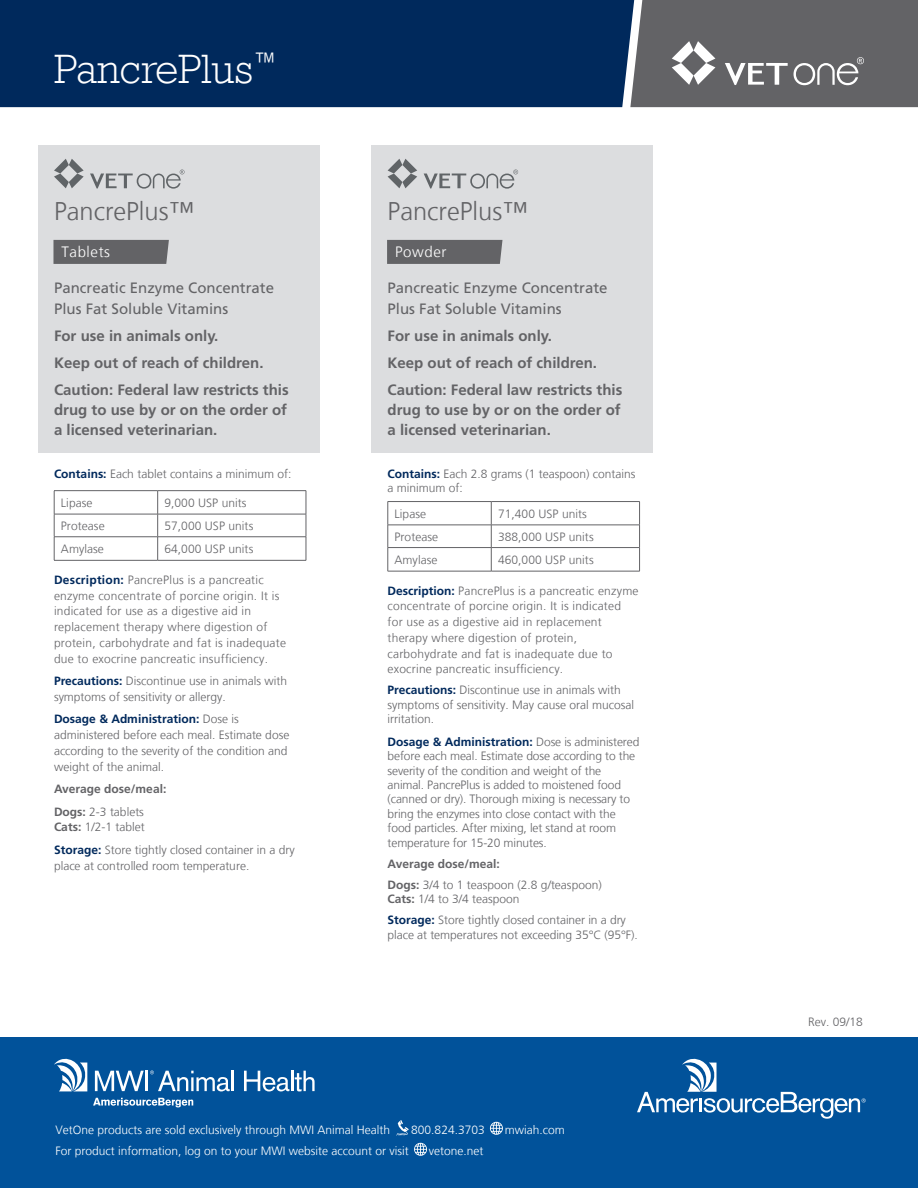
<style>
.page{position:relative;width:918px;height:1188px;background:#fff}
.page>*{position:absolute;margin:0;border:0;box-sizing:border-box;transform-origin:0 0}
.t1{font:300 42px "Rockwell";color:#fff}
.Product_Headline{font:300 25.5px "Frutiger LT";color:#636366}
.t2{font:700 15px/20.2px "Frutiger LT Std";color:#636366;text-align:justify}
.t3{font:15px/20.2px "Frutiger LT Std";color:#636366}
.t4{font:300 15px "Frutiger LT";letter-spacing:.04em;color:#fff}
.Ordering_List{font:300 12px/14.4px "Frutiger LT";color:#636366}
.Ordering_List-2{font:300 12px/15.8px "Frutiger LT";letter-spacing:.02em;color:#636366}
.t5{font:300 12px "Frutiger LT";color:#fff}
.t6{font:700 12px "Frutiger LT Std";color:#636366}
.s1{font-family:"Frutiger LT Std";font-weight:700;color:#00295c}
.s2{font-family:"Frutiger LT Std";font-weight:700}
</style>
<div class="page">
<div style="left:0;top:0;width:630px;height:107px;background:#00295c"></div>
<svg style="left:630px;top:0;width:288px;height:107px;background:#6e6e71"></svg>
<div style="left:0;top:1038px;width:918px;height:150px;background:#01529a"></div>
<svg style="left:637px;top:1059px;width:229px;height:60px"></svg>
<svg style="left:54px;top:1059px;width:33px;height:33px"></svg>
<svg style="left:93px;top:1098px;width:100px;height:9px"></svg>
<svg style="left:95px;top:1071px;width:49px;height:20px"></svg>
<hr style="left:146px;top:1071px;width:2px;height:20px;background:#fff">
<svg style="left:150px;top:1070px;width:80px;height:21px"></svg>
<hr style="left:231px;top:1071px;width:3px;height:20px;background:#fff">
<svg style="left:244px;top:1071px;width:45px;height:21px"></svg>
<hr style="left:291px;top:1071px;width:2px;height:20px;background:#fff">
<svg style="left:295px;top:1071px;width:20px;height:20px"></svg>
<svg style="left:396px;top:1120px;width:13px;height:16px"></svg>
<svg style="left:490px;top:1122px;width:13px;height:13px"></svg>
<svg style="left:414px;top:1143px;width:13px;height:13px"></svg>
<hr style="left:54px;top:490px;width:104px;height:1px;background:#636366">
<hr style="left:158px;top:490px;width:148px;height:1px;background:#636366">
<hr style="left:54px;top:514px;width:104px;height:1px;background:#636366">
<hr style="left:158px;top:514px;width:148px;height:1px;background:#636366">
<hr style="left:54px;top:537px;width:104px;height:1px;background:#636366">
<svg style="left:54px;top:491px;width:1px;height:69px"></svg>
<hr style="left:158px;top:537px;width:148px;height:1px;background:#636366">
<svg style="left:157px;top:491px;width:1px;height:69px"></svg>
<svg style="left:306px;top:491px;width:1px;height:69px"></svg>
<hr style="left:54px;top:560px;width:104px;height:1px;background:#636366">
<hr style="left:158px;top:560px;width:148px;height:1px;background:#636366">
<hr style="left:388px;top:501px;width:103px;height:1px;background:#636366">
<hr style="left:491px;top:501px;width:149px;height:1px;background:#636366">
<hr style="left:388px;top:525px;width:103px;height:1px;background:#636366">
<hr style="left:491px;top:525px;width:149px;height:1px;background:#636366">
<hr style="left:388px;top:547px;width:103px;height:1px;background:#636366">
<svg style="left:388px;top:502px;width:1px;height:69px"></svg>
<hr style="left:491px;top:547px;width:149px;height:1px;background:#636366">
<svg style="left:491px;top:502px;width:1px;height:69px"></svg>
<svg style="left:639px;top:502px;width:1px;height:69px"></svg>
<hr style="left:388px;top:571px;width:103px;height:1px;background:#636366">
<hr style="left:491px;top:571px;width:149px;height:1px;background:#636366">
<div style="left:38px;top:146px;width:282px;height:307px;background:#dcdddf"></div>
<div style="left:371px;top:146px;width:282px;height:307px;background:#dcdddf"></div>
<div style="left:53px;top:240px;width:116px;height:24px;background:#636366"></div>
<div style="left:387px;top:240px;width:115px;height:24px;background:#636366"></div>
<svg style="left:54px;top:159px;width:30px;height:29px"></svg>
<svg style="left:90px;top:170px;width:95px;height:19px"></svg>
<svg style="left:388px;top:159px;width:29px;height:29px"></svg>
<svg style="left:424px;top:170px;width:94px;height:19px"></svg>
<h1 class="t1" style="left:54px;top:38px;width:224px">PancrePlus<sup>™</sup></h1>
<p class="Product_Headline" style="left:54px;top:197px;width:141px">PancrePlus™</p>
<p class="Product_Headline" style="left:388px;top:197px;width:141px">PancrePlus™</p>
<p class="t4" style="left:62px;top:243px;width:50px">Tablets</p>
<p class="t4" style="left:395px;top:243px;width:53px">Powder</p>
<p class="t3" style="left:54px;top:278px;width:222px">Pancreatic Enzyme Concentrate<br>Plus Fat Soluble Vitamins</p>
<p class="t2" style="left:54px;top:325px;width:166px">For use in animals only.</p>
<p class="t2" style="left:54px;top:352px;width:211px">Keep out of reach of children.</p>
<p class="t2" style="left:54px;top:379px;width:236px">Caution: Federal law restricts this drug to use by or on the order of a licensed veterinarian.</p>
<p class="t3" style="left:388px;top:278px;width:222px">Pancreatic Enzyme Concentrate<br>Plus Fat Soluble Vitamins</p>
<p class="t2" style="left:388px;top:325px;width:166px">For use in animals only.</p>
<p class="t2" style="left:388px;top:352px;width:211px">Keep out of reach of children.</p>
<p class="t2" style="left:388px;top:379px;width:236px">Caution: Federal law restricts this drug to use by or on the order of a licensed veterinarian.</p>
<p class="Ordering_List" style="left:54px;top:467px;width:239px"><span class="s1">Contains:</span> Each tablet contains a minimum of:</p>
<p class="Ordering_List" style="left:61px;top:496px;width:33px">Lipase</p>
<p class="Ordering_List" style="left:164px;top:496px;width:84px">9,000 USP units</p>
<p class="Ordering_List" style="left:61px;top:519px;width:45px">Protease</p>
<p class="Ordering_List" style="left:164px;top:519px;width:90px">57,000 USP units</p>
<p class="Ordering_List" style="left:61px;top:542px;width:45px">Amylase</p>
<p class="Ordering_List" style="left:164px;top:542px;width:90px">64,000 USP units</p>
<p class="Ordering_List-2" style="left:54px;top:572px;width:234px"><span class="s1">Description:</span> PancrePlus is a pancreatic enzyme concentrate of porcine origin. It is indicated for use as a digestive aid in replacement therapy where digestion of protein, carbohydrate and fat is inadequate due to exocrine pancreatic insufficiency.</p>
<p class="Ordering_List" style="left:54px;top:673px;width:235px;line-height:15.8px"><span class="s1">Precautions:</span> Discontinue use in animals with symptoms of sensitivity or allergy.</p>
<p class="Ordering_List" style="left:54px;top:711px;width:237px;line-height:15.8px"><span class="s1">Dosage &amp; Administration:</span> Dose is administered before each meal. Estimate dose according to the severity of the condition and weight of the animal.</p>
<p class="t6" style="left:54px;top:782px;width:114px">Average dose/meal:</p>
<p class="Ordering_List" style="left:54px;top:804px;width:91px"><span class="s2">Dogs:</span> 2-3 tablets</p>
<p class="Ordering_List" style="left:54px;top:820px;width:92px"><span class="s2">Cats:</span> 1/2-1 tablet</p>
<p class="Ordering_List" style="left:54px;top:842px;width:242px;line-height:15.8px"><span class="s1">Storage:</span> Store tightly closed container in a dry place at controlled room temperature.</p>
<p class="Ordering_List" style="left:388px;top:467px;width:250px"><span class="s1">Contains:</span> Each 2.8 grams (1 teaspoon) contains a minimum of:</p>
<p class="Ordering_List" style="left:395px;top:507px;width:33px">Lipase</p>
<p class="Ordering_List" style="left:498px;top:507px;width:90px">71,400 USP units</p>
<p class="Ordering_List" style="left:395px;top:530px;width:45px">Protease</p>
<p class="Ordering_List" style="left:498px;top:530px;width:97px">388,000 USP units</p>
<p class="Ordering_List" style="left:395px;top:553px;width:45px">Amylase</p>
<p class="Ordering_List" style="left:498px;top:553px;width:97px">460,000 USP units</p>
<p class="Ordering_List-2" style="left:388px;top:583px;width:253px"><span class="s1">Description:</span> PancrePlus is a pancreatic enzyme concentrate of porcine origin. It is indicated for use as a digestive aid in replacement therapy where digestion of protein, carbohydrate and fat is inadequate due to exocrine pancreatic insufficiency.</p>
<p class="Ordering_List" style="left:388px;top:683px;width:248px"><span class="s1">Precautions:</span> Discontinue use in animals with symptoms of sensitivity. May cause oral mucosal irritation.</p>
<p class="Ordering_List" style="left:388px;top:735px;width:253px"><span class="s1">Dosage &amp; Administration:</span> Dose is administered before each meal. Estimate dose according to the severity of the condition and weight of the animal. PancrePlus is added to moistened food (canned or dry). Thorough mixing is necessary to bring the enzymes into close contact with the food particles. After mixing, let stand at room temperature for 15-20 minutes.</p>
<p class="t6" style="left:388px;top:856px;width:114px">Average dose/meal:</p>
<p class="Ordering_List" style="left:388px;top:878px;width:216px"><span class="s2">Dogs:</span> 3/4 to 1 teaspoon (2.8 g/teaspoon)</p>
<p class="Ordering_List" style="left:388px;top:892px;width:134px"><span class="s2">Cats:</span> 1/4 to 3/4 teaspoon</p>
<p class="Ordering_List" style="left:388px;top:913px;width:252px"><span class="s1">Storage:</span> Store tightly closed container in a dry place at temperatures not exceeding 35°C (95°F).</p>
<p class="t5" style="left:55px;top:1123px;width:336px">VetOne products are sold exclusively through MWI Animal Health</p>
<p class="t5" style="left:411px;top:1123px;width:75px">800.824.3703</p>
<p class="t5" style="left:505px;top:1123px;width:61px">mwiah.com</p>
<p class="t5" style="left:55px;top:1144px;width:355px">For product information, log on to your MWI website account or visit</p>
<p class="t5" style="left:429px;top:1144px;width:56px">vetone.net</p>
<p class="Ordering_List" style="left:808px;top:1015px;width:56px">Rev. 09/18</p>
</div>
